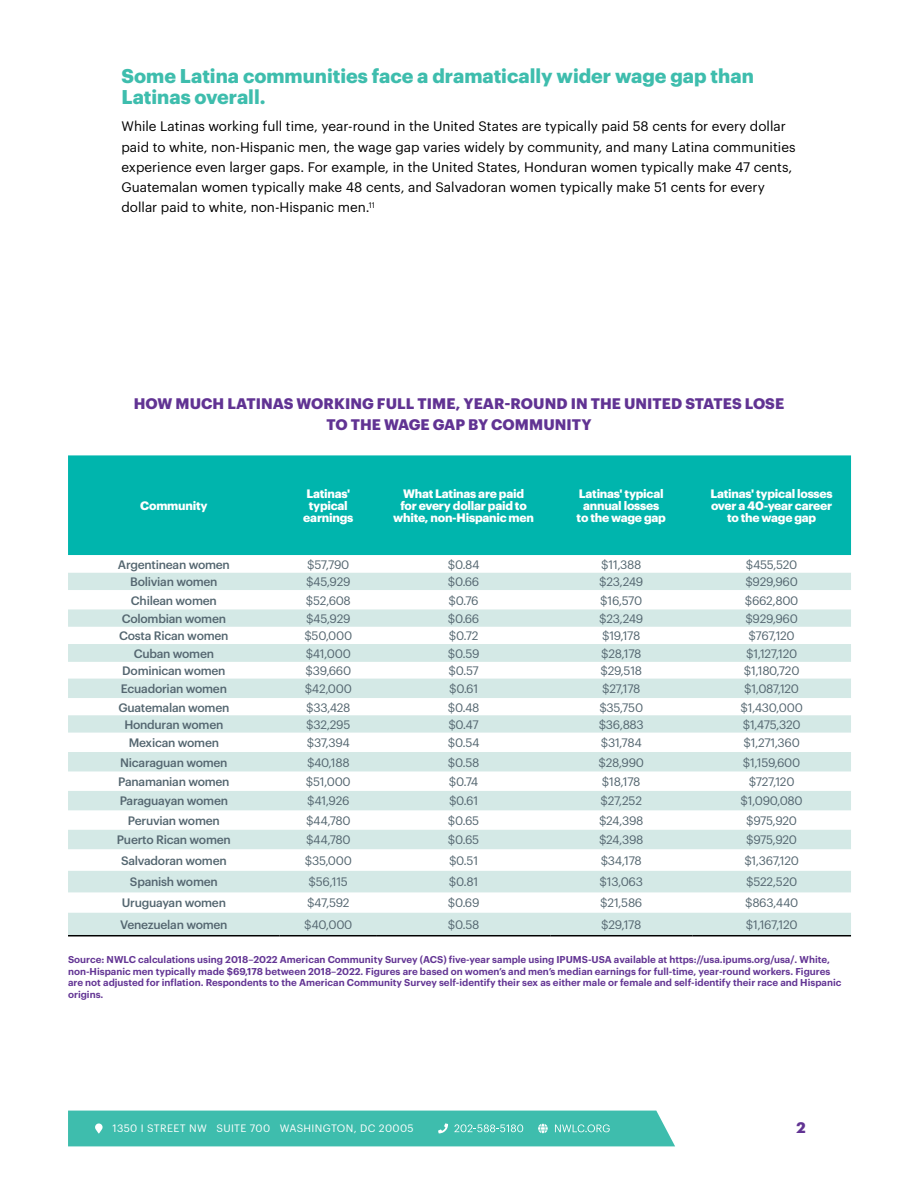
<style>
.page{position:relative;width:918px;height:1188px;background:#fff}
.page>*{position:absolute;margin:0;border:0;box-sizing:border-box;transform-origin:0 0}
.t1{font:700 19.5px/21px "Graphik";color:#3ebdad}
.t2{font:700 15px/21px "Graphik";letter-spacing:.005em;color:#613393;text-align:center}
.t3{font:13.5px/20.2px "Graphik";color:#000}
.t4{font:12px "Graphik";letter-spacing:-.02em;color:#546670}
.t5{font:500 12px "Graphik";letter-spacing:-.02em;color:#546670}
.t6{font:700 12px/12px "Graphik";letter-spacing:-.02em;color:#fff;text-align:center}
.t7{font:10.5px "Graphik";letter-spacing:.035em;color:#fff}
.t8{font:600 9.75px/11.7px "Graphik";color:#633594}
</style>
<div class="page">
<div style="left:68px;top:1111px;width:607px;height:35px;background:#3ebdad"></div>
<div style="left:68px;top:455px;width:783px;height:100px;background:#00b5ad"></div>
<svg style="left:68px;top:573px;width:783px;height:362px;fill:#d4e9e6"></svg>
<hr style="left:68px;top:935px;width:212px;height:1px;background:#000">
<hr style="left:280px;top:935px;width:97px;height:1px;background:#000">
<hr style="left:377px;top:935px;width:173px;height:1px;background:#000">
<hr style="left:550px;top:935px;width:142px;height:1px;background:#000">
<hr style="left:692px;top:935px;width:159px;height:1px;background:#000">
<h1 class="t1" style="left:122px;top:64px;width:634px">Some Latina communities face a dramatically wider wage gap than<br>Latinas overall.</h1>
<p class="t3" style="left:122px;top:115px;width:676px">While Latinas working full time, year-round in the United States are typically paid 58 cents for every dollar paid to white, non-Hispanic men, the wage gap varies widely by community, and many Latina communities experience even larger gaps. For example, in the United States, Honduran women typically make 47 cents, Guatemalan women typically make 48 cents, and Salvadoran women typically make 51 cents for every dollar paid to white, non-Hispanic men.<sup>11</sup></p>
<p class="t2" style="left:134px;top:392px;width:652px">HOW MUCH LATINAS WORKING FULL TIME, YEAR-ROUND IN THE UNITED STATES LOSE<br>TO THE WAGE GAP BY COMMUNITY</p>
<p class="t6" style="left:140px;top:499px;width:69px">Community</p>
<p class="t6" style="left:303px;top:487px;width:52px">Latinas' typical earnings</p>
<p class="t6" style="left:393px;top:487px;width:142px">What Latinas are paid<br>for every dollar paid to white, non-Hispanic men</p>
<p class="t6" style="left:577px;top:487px;width:91px">Latinas' typical annual losses to the wage gap</p>
<p class="t6" style="left:711px;top:487px;width:124px">Latinas' typical losses over a 40-year career to the wage gap</p>
<p class="t5" style="left:118px;top:555px;width:114px">Argentinean women</p>
<p class="t4" style="left:307px;top:555px;width:44px">$57,790</p>
<p class="t4" style="left:448px;top:555px;width:33px">$0.84</p>
<p class="t4" style="left:601px;top:555px;width:42px">$11,388</p>
<p class="t4" style="left:746px;top:555px;width:53px">$455,520</p>
<p class="t5" style="left:130px;top:573px;width:89px">Bolivian women</p>
<p class="t4" style="left:306px;top:573px;width:46px">$45,929</p>
<p class="t4" style="left:448px;top:573px;width:33px">$0.66</p>
<p class="t4" style="left:599px;top:573px;width:46px">$23,249</p>
<p class="t4" style="left:745px;top:573px;width:54px">$929,960</p>
<p class="t5" style="left:131px;top:591px;width:87px">Chilean women</p>
<p class="t4" style="left:306px;top:591px;width:47px">$52,608</p>
<p class="t4" style="left:448px;top:591px;width:32px">$0.76</p>
<p class="t4" style="left:600px;top:591px;width:44px">$16,570</p>
<p class="t4" style="left:745px;top:591px;width:55px">$662,800</p>
<p class="t5" style="left:122px;top:609px;width:106px">Colombian women</p>
<p class="t4" style="left:306px;top:610px;width:46px">$45,929</p>
<p class="t4" style="left:448px;top:610px;width:33px">$0.66</p>
<p class="t4" style="left:599px;top:610px;width:46px">$23,249</p>
<p class="t4" style="left:745px;top:610px;width:54px">$929,960</p>
<p class="t5" style="left:119px;top:627px;width:111px">Costa Rican women</p>
<p class="t4" style="left:304px;top:627px;width:49px">$50,000</p>
<p class="t4" style="left:449px;top:627px;width:31px">$0.72</p>
<p class="t4" style="left:602px;top:627px;width:40px">$19,178</p>
<p class="t4" style="left:749px;top:627px;width:48px">$767,120</p>
<p class="t5" style="left:134px;top:644px;width:82px">Cuban women</p>
<p class="t4" style="left:306px;top:644px;width:47px">$41,000</p>
<p class="t4" style="left:448px;top:644px;width:33px">$0.59</p>
<p class="t4" style="left:601px;top:644px;width:42px">$28,178</p>
<p class="t4" style="left:746px;top:644px;width:53px">$1,127,120</p>
<p class="t5" style="left:122px;top:662px;width:105px">Dominican women</p>
<p class="t4" style="left:306px;top:662px;width:47px">$39,660</p>
<p class="t4" style="left:448px;top:662px;width:32px">$0.57</p>
<p class="t4" style="left:600px;top:662px;width:43px">$29,518</p>
<p class="t4" style="left:744px;top:662px;width:57px">$1,180,720</p>
<p class="t5" style="left:121px;top:680px;width:108px">Ecuadorian women</p>
<p class="t4" style="left:305px;top:680px;width:49px">$42,000</p>
<p class="t4" style="left:449px;top:680px;width:31px">$0.61</p>
<p class="t4" style="left:602px;top:680px;width:40px">$27,178</p>
<p class="t4" style="left:744px;top:680px;width:56px">$1,087,120</p>
<p class="t5" style="left:118px;top:698px;width:112px">Guatemalan women</p>
<p class="t4" style="left:306px;top:698px;width:46px">$33,428</p>
<p class="t4" style="left:448px;top:698px;width:33px">$0.48</p>
<p class="t4" style="left:599px;top:698px;width:45px">$35,750</p>
<p class="t4" style="left:741px;top:698px;width:64px">$1,430,000</p>
<p class="t5" style="left:124px;top:715px;width:101px">Honduran women</p>
<p class="t4" style="left:306px;top:715px;width:46px">$32,295</p>
<p class="t4" style="left:448px;top:715px;width:32px">$0.47</p>
<p class="t4" style="left:599px;top:715px;width:47px">$36,883</p>
<p class="t4" style="left:743px;top:715px;width:59px">$1,475,320</p>
<p class="t5" style="left:129px;top:734px;width:92px">Mexican women</p>
<p class="t4" style="left:307px;top:734px;width:45px">$37,394</p>
<p class="t4" style="left:448px;top:734px;width:33px">$0.54</p>
<p class="t4" style="left:601px;top:734px;width:42px">$31,784</p>
<p class="t4" style="left:743px;top:734px;width:58px">$1,271,360</p>
<p class="t5" style="left:120px;top:753px;width:109px">Nicaraguan women</p>
<p class="t4" style="left:307px;top:753px;width:44px">$40,188</p>
<p class="t4" style="left:448px;top:753px;width:33px">$0.58</p>
<p class="t4" style="left:599px;top:753px;width:47px">$28,990</p>
<p class="t4" style="left:743px;top:753px;width:59px">$1,159,600</p>
<p class="t5" style="left:118px;top:773px;width:113px">Panamanian women</p>
<p class="t4" style="left:306px;top:773px;width:46px">$51,000</p>
<p class="t4" style="left:449px;top:773px;width:31px">$0.74</p>
<p class="t4" style="left:602px;top:773px;width:40px">$18,178</p>
<p class="t4" style="left:749px;top:773px;width:47px">$727,120</p>
<p class="t5" style="left:120px;top:792px;width:110px">Paraguayan women</p>
<p class="t4" style="left:307px;top:792px;width:44px">$41,926</p>
<p class="t4" style="left:449px;top:792px;width:31px">$0.61</p>
<p class="t4" style="left:601px;top:792px;width:43px">$27,252</p>
<p class="t4" style="left:741px;top:792px;width:63px">$1,090,080</p>
<p class="t5" style="left:128px;top:811px;width:93px">Peruvian women</p>
<p class="t4" style="left:306px;top:812px;width:46px">$44,780</p>
<p class="t4" style="left:448px;top:812px;width:33px">$0.65</p>
<p class="t4" style="left:599px;top:812px;width:46px">$24,398</p>
<p class="t4" style="left:746px;top:812px;width:52px">$975,920</p>
<p class="t5" style="left:117px;top:831px;width:115px">Puerto Rican women</p>
<p class="t4" style="left:306px;top:831px;width:46px">$44,780</p>
<p class="t4" style="left:448px;top:831px;width:33px">$0.65</p>
<p class="t4" style="left:599px;top:831px;width:46px">$24,398</p>
<p class="t4" style="left:746px;top:831px;width:52px">$975,920</p>
<p class="t5" style="left:121px;top:851px;width:107px">Salvadoran women</p>
<p class="t4" style="left:305px;top:852px;width:49px">$35,000</p>
<p class="t4" style="left:449px;top:852px;width:31px">$0.51</p>
<p class="t4" style="left:601px;top:852px;width:43px">$34,178</p>
<p class="t4" style="left:744px;top:852px;width:56px">$1,367,120</p>
<p class="t5" style="left:130px;top:873px;width:89px">Spanish women</p>
<p class="t4" style="left:309px;top:873px;width:41px">$56,115</p>
<p class="t4" style="left:449px;top:873px;width:31px">$0.81</p>
<p class="t4" style="left:600px;top:873px;width:45px">$13,063</p>
<p class="t4" style="left:746px;top:873px;width:53px">$522,520</p>
<p class="t5" style="left:122px;top:894px;width:106px">Uruguayan women</p>
<p class="t4" style="left:307px;top:894px;width:44px">$47,592</p>
<p class="t4" style="left:448px;top:894px;width:33px">$0.69</p>
<p class="t4" style="left:600px;top:894px;width:43px">$21,586</p>
<p class="t4" style="left:745px;top:894px;width:55px">$863,440</p>
<p class="t5" style="left:120px;top:915px;width:109px">Venezuelan women</p>
<p class="t4" style="left:304px;top:915px;width:50px">$40,000</p>
<p class="t4" style="left:448px;top:915px;width:33px">$0.58</p>
<p class="t4" style="left:601px;top:915px;width:42px">$29,178</p>
<p class="t4" style="left:746px;top:915px;width:53px">$1,167,120</p>
<p class="t8" style="left:68px;top:953px;width:775px">Source: NWLC calculations using 2018–2022 American Community Survey (ACS) five-year sample using IPUMS-USA available at https://usa.ipums.org/usa/. White, non-Hispanic men typically made $69,178 between 2018–2022. Figures are based on women’s and men’s median earnings for full-time, year-round workers. Figures are not adjusted for inflation. Respondents to the American Community Survey self-identify their sex as either male or female and self-identify their race and Hispanic origins.</p>
<p class="t7" style="left:113px;top:1120px;width:303px">1350 I STREET NW SUITE 700 WASHINGTON, DC 20005</p>
<p class="t2" style="left:797px;top:1115px;width:11px">2</p>
</div>
